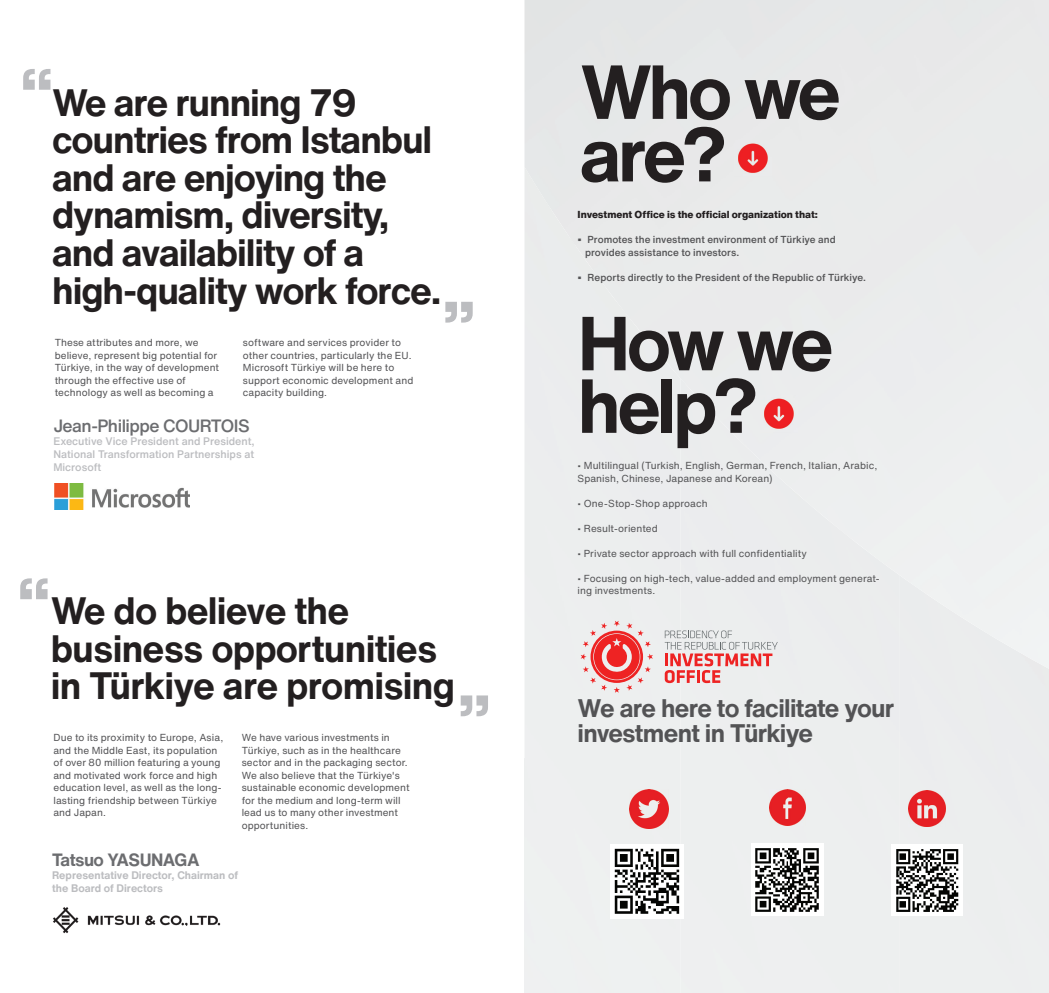
<style>
.page{position:relative;width:1049px;height:993px;background:#fff}
.page>*{position:absolute;margin:0;border:0;box-sizing:border-box;transform-origin:0 0}
.t1{font:700 75px/62.5px "Helvetica Now Text";letter-spacing:-.05em;color:#231f20}
.t2{font:900 52.5px "Helvetica Now Text";color:#bcbdc0}
.t3{font:700 37.5px/37.5px "Helvetica Now Text";letter-spacing:-.03em;color:#231f20}
.t4{font:700 25px/25px "Helvetica Now Text";letter-spacing:-.03em;color:#535355}
.t5{font:500 17.5px "Helvetica Now Text";letter-spacing:-.03em;color:#6c6d70}
.t6{font:700 17.5px "Helvetica Now Text";letter-spacing:-.03em;color:#6c6d70}
.t7{font:500 10.75px/13px "Helvetica Now Text";color:#bcbdc0;text-align:justify}
.t8{font:700 10.75px/13px "Helvetica Now Text";color:#bcbdc0}
.t9{font:10px/12.5px "Helvetica Now Text";letter-spacing:.005em;color:#535355}
.t10{font:500 10px/12.5px "Helvetica Now Text";letter-spacing:.005em;color:#535355}
.t11{font:800 10px "Helvetica Now Text";letter-spacing:-.005em;color:#231f20}
.s1{font-size:11.25px}
</style>
<div class="page">
<img style="left:53px;top:907px;width:167px;height:26px">
<img style="left:54px;top:483px;width:136px;height:26px">
<div style="left:683px;top:668px;width:106px;height:324px;background:#edefef"></div>
<div style="left:789px;top:668px;width:110px;height:324px;background:#edeeef"></div>
<div style="left:899px;top:668px;width:150px;height:324px;background:#eceeee"></div>
<div style="left:524px;top:668px;width:159px;height:324px;background:#eeeff0"></div>
<svg style="left:581px;top:620px;width:72px;height:72px;background:#eda3a4"></svg>
<svg style="left:665px;top:630px;width:113px;height:53px;background:#e4c0c0"></svg>
<img style="left:630px;top:789px;width:38px;height:38px">
<img style="left:769px;top:789px;width:37px;height:36px">
<img style="left:909px;top:790px;width:36px;height:36px">
<img style="left:735px;top:140px;width:37px;height:36px">
<img style="left:760px;top:396px;width:37px;height:36px">
<img style="left:610px;top:844px;width:74px;height:73px">
<img style="left:751px;top:843px;width:72px;height:72px">
<img style="left:891px;top:844px;width:71px;height:71px">
<h3 class="t3" style="left:52px;top:83px;width:391px;text-indent:-31px"><sup>“</sup>We are running 79 countries from Istanbul and are enjoying the dynamism, diversity, and availability of a high-quality work force.</h3>
<h2 class="t2" style="left:475px;top:343px;width:33px;rotate:-180deg">“</h2>
<p class="t9" style="left:55px;top:336px;width:166px">These attributes and more, we believe, represent big potential for<br>Türkiye, in the way of development through the effective use of technology as well as becoming a</p>
<p class="t9" style="left:243px;top:336px;width:172px">software and services provider to other countries, particularly the EU.<br>Microsoft Türkiye will be here to support economic development and capacity building.</p>
<h3 class="t5" style="left:53px;top:412px;width:198px">Jean-Philippe COURTOIS</h3>
<p class="t7" style="left:53px;top:434px;width:203px">Executive Vice President and President, National Transformation Partnerships at Microsoft</p>
<h2 class="t2" style="left:18px;top:557px;width:33px">“</h2>
<h3 class="t3" style="left:51px;top:591px;width:406px">We do believe the business opportunities in Türkiye are promising</h3>
<h2 class="t2" style="left:490px;top:736px;width:33px;rotate:-180deg">“</h2>
<p class="t9" style="left:53px;top:731px;width:171px">Due to its proximity to Europe, Asia, and the Middle East, its population of over 80 million featuring a young and motivated work force and high education level, as well as the long&shy;lasting friendship between Türkiye and Japan.</p>
<p class="t9" style="left:242px;top:731px;width:169px">We have various investments in<br>Türkiye, such as in the healthcare sector and in the packaging sector.<br>We also believe that the Türkiye's sustainable economic development for the medium and long-term will lead us to many other investment opportunities.</p>
<h3 class="t6" style="left:52px;top:846px;width:149px">Tatsuo YASUNAGA</h3>
<p class="t8" style="left:52px;top:868px;width:188px">Representative Director, Chairman of the Board of Directors</p>
<h1 class="t1" style="left:580px;top:59px;width:263px">Who we are?</h1>
<p class="t11" style="left:578px;top:207px;width:242px">Investment Office is the official organization that:</p>
<p class="t10" style="left:585px;top:233px;width:252px;text-indent:-8px"><span class="s1">•</span> Promotes the investment environment of Türkiye and provides assistance to investors.</p>
<p class="t10" style="left:578px;top:270px;width:290px"><span class="s1">•</span> Reports directly to the President of the Republic of Türkiye.</p>
<h1 class="t1" style="left:578px;top:310px;width:257px">How we help?</h1>
<p class="t9" style="left:578px;top:459px;width:301px">• Multilingual (Turkish, English, German, French, Italian, Arabic,<br>Spanish, Chinese, Japanese and Korean)</p>
<p class="t9" style="left:578px;top:496px;width:132px">• One-Stop-Shop approach</p>
<p class="t9" style="left:578px;top:521px;width:82px">• Result-oriented</p>
<p class="t9" style="left:578px;top:546px;width:231px">• Private sector approach with full confidentiality</p>
<p class="t9" style="left:578px;top:571px;width:304px">• Focusing on high-tech, value-added and employment generat&shy;ing investments.</p>
<h3 class="t4" style="left:578px;top:695px;width:318px">We are here to facilitate your investment in Türkiye</h3>
</div>
